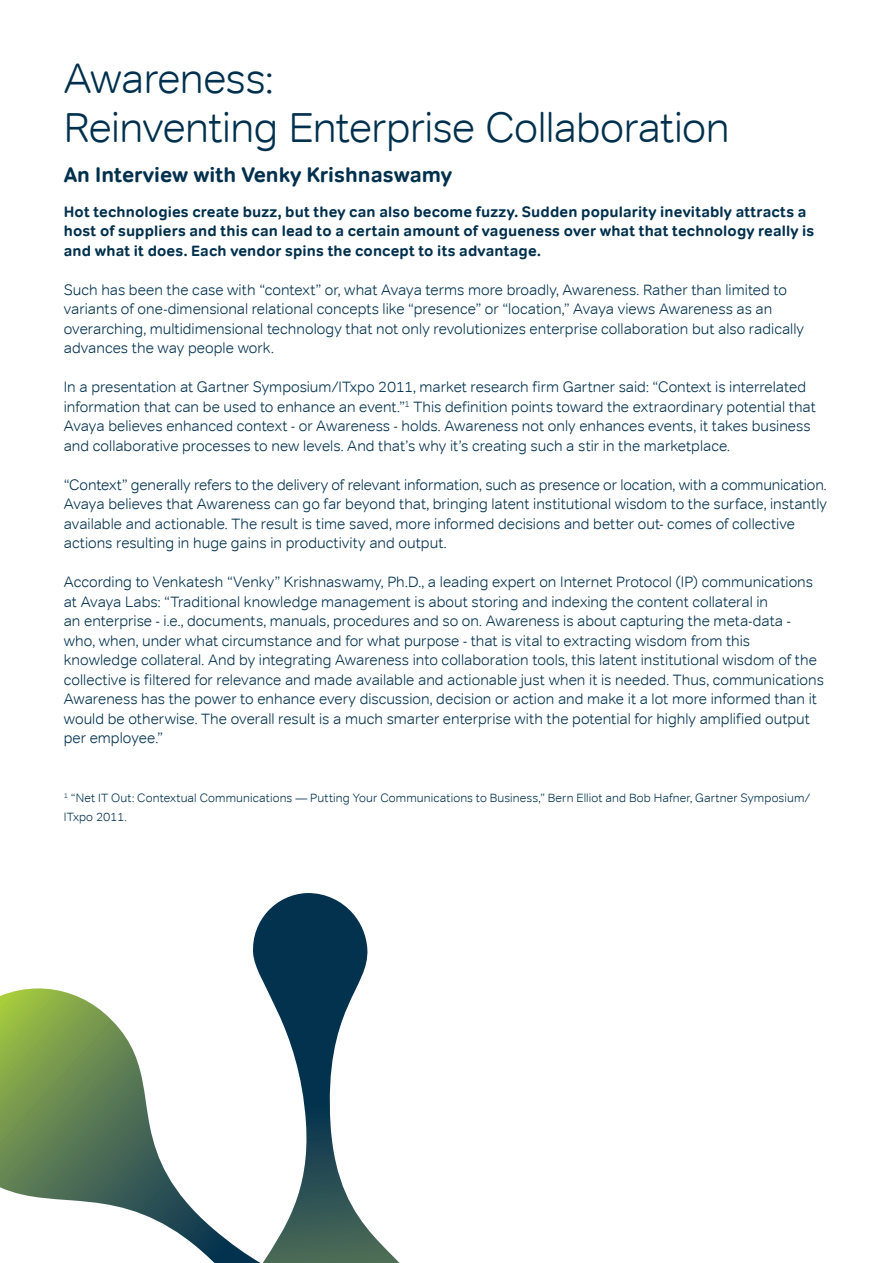
<style>
.page{position:relative;width:893px;height:1263px;background:#fff}
.page>*{position:absolute;margin:0;border:0;box-sizing:border-box;transform-origin:0 0}
.t1{font:300 42px/48.6px "Tondo";letter-spacing:-.015em;color:#00304d}
.t2{font:700 21px "Tondo";color:#00304d}
.t3{font:300 15px/19.5px "Tondo";color:#00304d}
.t4{font:700 15px/19.5px "Tondo";letter-spacing:.01em;color:#00304d}
.t5{font:300 12px/19.5px "Tondo";letter-spacing:.01em;color:#00304d}
</style>
<div class="page">
<svg style="left:0;top:988px;width:251px;height:275px"></svg>
<svg style="left:251px;top:893px;width:149px;height:370px"></svg>
<h1 class="t1" style="left:64px;top:54px;width:668px">Awareness:<br>Reinventing Enterprise Collaboration</h1>
<h2 class="t2" style="left:64px;top:162px;width:390px">An Interview with Venky Krishnaswamy</h2>
<p class="t4" style="left:64px;top:202px;width:752px">Hot technologies create buzz, but they can also become fuzzy. Sudden popularity inevitably attracts a host of suppliers and this can lead to a certain amount of vagueness over what that technology really is and what it does. Each vendor spins the concept to its advantage.</p>
<p class="t3" style="left:64px;top:280px;width:742px">Such has been the case with “context” or, what Avaya terms more broadly, Awareness. Rather than limited to variants of one-dimensional relational concepts like “presence” or “location,” Avaya views Awareness as an overarching, multidimensional technology that not only revolutionizes enterprise collaboration but also radically advances the way people work.</p>
<p class="t3" style="left:64px;top:377px;width:753px">In a presentation at Gartner Symposium/ITxpo 2011, market research firm Gartner said: “Context is interrelated information that can be used to enhance an event.”<sup>1</sup> This definition points toward the extraordinary potential that Avaya believes enhanced context - or Awareness - holds. Awareness not only enhances events, it takes business and collaborative processes to new levels. And that’s why it’s creating such a stir in the marketplace.</p>
<p class="t3" style="left:64px;top:475px;width:765px">“Context” generally refers to the delivery of relevant information, such as presence or location, with a communication.<br>Avaya believes that Awareness can go far beyond that, bringing latent institutional wisdom to the surface, instantly available and actionable. The result is time saved, more informed decisions and better out- comes of collective actions resulting in huge gains in productivity and output.</p>
<p class="t3" style="left:64px;top:572px;width:762px">According to Venkatesh “Venky” Krishnaswamy, Ph.D., a leading expert on Internet Protocol (IP) communications at Avaya Labs: “Traditional knowledge management is about storing and indexing the content collateral in<br>an enterprise - i.e., documents, manuals, procedures and so on. Awareness is about capturing the meta-data - who, when, under what circumstance and for what purpose - that is vital to extracting wisdom from this knowledge collateral. And by integrating Awareness into collaboration tools, this latent institutional wisdom of the collective is filtered for relevance and made available and actionable just when it is needed. Thus, communications Awareness has the power to enhance every discussion, decision or action and make it a lot more informed than it would be otherwise. The overall result is a much smarter enterprise with the potential for highly amplified output per employee.”</p>
<p class="t5" style="left:64px;top:788px;width:748px"><sup>1</sup> “Net IT Out: Contextual Communications ― Putting Your Communications to Business,” Bern Elliot and Bob Hafner, Gartner Symposium/<br>ITxpo 2011.</p>
</div>
